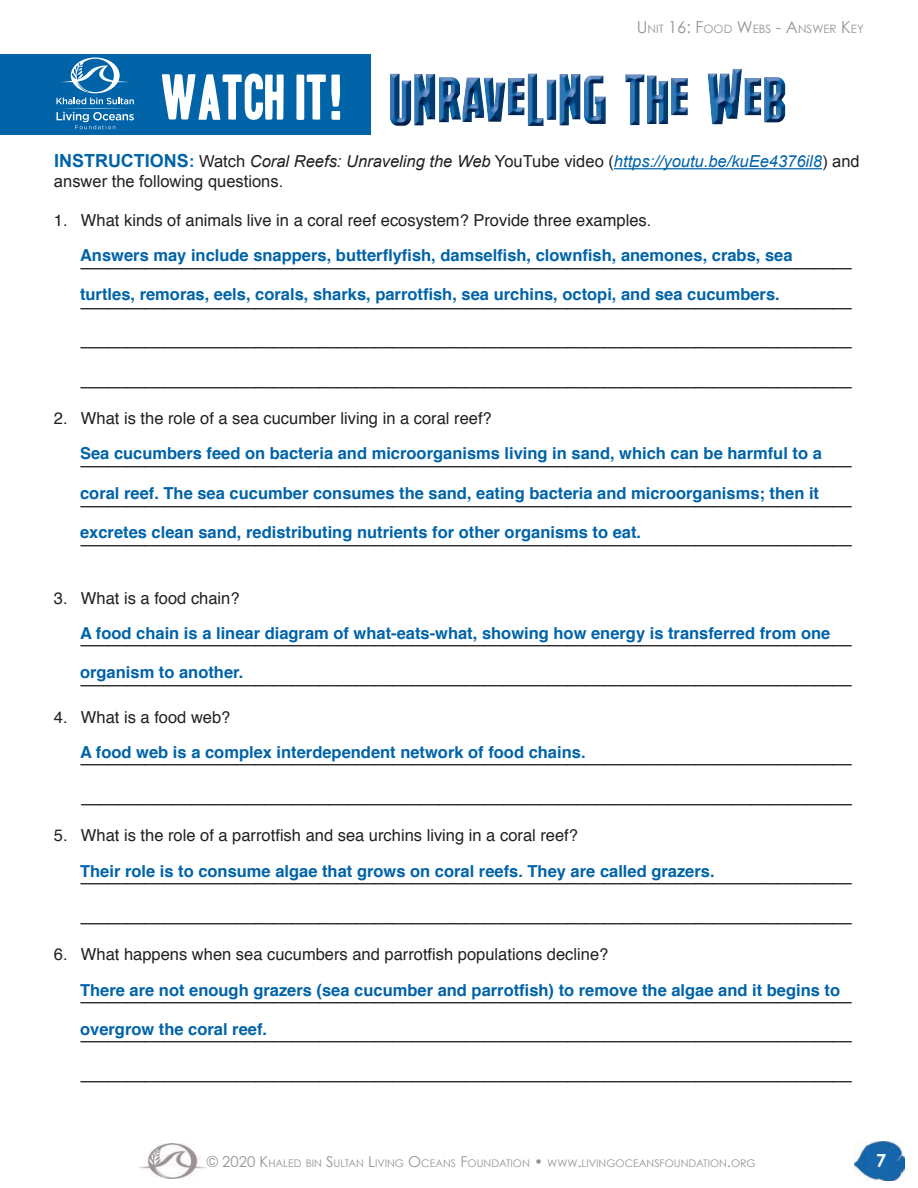
<style>
.page{position:relative;width:918px;height:1188px;background:#fff}
.page>*{position:absolute;margin:0;border:0;box-sizing:border-box;transform-origin:0 0}
.t1{font:55.5px "Headline One HPLHS";color:#fff}
.t2{font:700 18px "Century Gothic";color:#fff}
.t3{font:16.5px/19.8px "Arial";color:#231f20}
.t4{font:700 16.5px "Helvetica";color:#0163a8}
.t5{font:16.5px "Helvetica";color:#231f20}
.t6{font:11.55px "Century Gothic";color:#939598}
.t7{font:10.5px "Century Gothic";color:#939598}
.s1{font-size:16.5px}
.s2{font-weight:700;font-size:18px;color:#0163a8}
.s3{font-weight:700;color:#0163a8}
.s4{font-style:italic}
.s5{font-style:italic;color:#0163a8}
.s6{font-size:15px}
</style>
<div class="page">
<img style="left:138px;top:1143px;width:69px;height:36px">
<img style="left:855px;top:1142px;width:50px;height:38px">
<div style="left:0;top:54px;width:370px;height:81px;background:#0163a8"></div>
<svg style="left:56px;top:57px;width:78px;height:72px"></svg>
<img style="left:390px;top:69px;width:395px;height:57px">
<hr style="left:614px;top:168px;width:208px;height:1px;background:#0163a8">
<p class="t6" style="left:637px;top:22px;width:229px"><span class="s1">U</span>NIT <span class="s1">16: F</span>OOD <span class="s1">W</span>EBS <span class="s1">- A</span>NSWER <span class="s1">K</span>EY</p>
<h1 class="t1" style="left:162px;top:71px;width:185px">Watch It!</h1>
<p class="t3" style="left:54px;top:151px;width:807px"><span class="s2">INSTRUCTIONS</span><span class="s3">:</span> Watch <span class="s4">Coral Reefs: Unraveling the Web</span> YouTube video (<span class="s5">https://youtu.be/kuEe4376il8</span>) and answer the following questions.</p>
<p class="t5" style="left:54px;top:208px;width:599px">1. What kinds of animals live in a coral reef ecosystem? Provide three examples.</p>
<p class="t3" style="left:81px;top:250px;width:772px">____________________________________________________________________________________</p>
<p class="t3" style="left:81px;top:290px;width:772px">____________________________________________________________________________________</p>
<p class="t3" style="left:81px;top:330px;width:772px">____________________________________________________________________________________</p>
<p class="t3" style="left:81px;top:369px;width:772px">____________________________________________________________________________________</p>
<p class="t5" style="left:54px;top:406px;width:439px">2. What is the role of a sea cucumber living in a coral reef?</p>
<p class="t3" style="left:81px;top:448px;width:772px">____________________________________________________________________________________</p>
<p class="t3" style="left:81px;top:488px;width:772px">____________________________________________________________________________________</p>
<p class="t3" style="left:81px;top:528px;width:772px">____________________________________________________________________________________</p>
<p class="t4" style="left:80px;top:242px;width:714px">Answers may include snappers, butterflyfish, damselfish, clownfish, anemones, crabs, sea</p>
<p class="t4" style="left:80px;top:281px;width:701px">turtles, remoras, eels, corals, sharks, parrotfish, sea urchins, octopi, and sea cucumbers.</p>
<p class="t4" style="left:80px;top:440px;width:743px">Sea cucumbers feed on bacteria and microorganisms living in sand, which can be harmful to a</p>
<p class="t4" style="left:80px;top:480px;width:741px">coral reef. The sea cucumber consumes the sand, eating bacteria and microorganisms; then it</p>
<p class="t4" style="left:80px;top:519px;width:563px">excretes clean sand, redistributing nutrients for other organisms to eat.</p>
<p class="t5" style="left:54px;top:585px;width:187px">3. What is a food chain?</p>
<p class="t4" style="left:80px;top:620px;width:752px">A food chain is a linear diagram of what-eats-what, showing how energy is transferred from one</p>
<p class="t4" style="left:80px;top:659px;width:165px">organism to another.</p>
<p class="t3" style="left:81px;top:628px;width:772px">____________________________________________________________________________________</p>
<p class="t3" style="left:81px;top:667px;width:772px">____________________________________________________________________________________</p>
<p class="t5" style="left:54px;top:704px;width:178px">4. What is a food web?</p>
<p class="t4" style="left:80px;top:739px;width:507px">A food web is a complex interdependent network of food chains.</p>
<p class="t3" style="left:81px;top:747px;width:772px">____________________________________________________________________________________</p>
<p class="t3" style="left:82px;top:786px;width:772px">____________________________________________________________________________________</p>
<p class="t5" style="left:54px;top:823px;width:526px">5. What is the role of a parrotfish and sea urchins living in a coral reef?</p>
<p class="t3" style="left:81px;top:865px;width:772px">____________________________________________________________________________________</p>
<p class="t3" style="left:81px;top:905px;width:772px">____________________________________________________________________________________</p>
<p class="t5" style="left:54px;top:942px;width:556px">6. What happens when sea cucumbers and parrotfish populations decline?</p>
<p class="t3" style="left:81px;top:984px;width:772px">____________________________________________________________________________________</p>
<p class="t3" style="left:81px;top:1024px;width:772px">____________________________________________________________________________________</p>
<p class="t3" style="left:81px;top:1063px;width:772px">____________________________________________________________________________________</p>
<p class="t4" style="left:80px;top:858px;width:636px">Their role is to consume algae that grows on coral reefs. They are called grazers.</p>
<p class="t4" style="left:80px;top:977px;width:762px">There are not enough grazers (sea cucumber and parrotfish) to remove the algae and it begins to</p>
<p class="t4" style="left:80px;top:1016px;width:189px">overgrow the coral reef.</p>
<p class="t7" style="left:207px;top:1156px;width:550px"><span class="s6">© 2020 K</span>HALED BIN <span class="s6">S</span>ULTAN <span class="s6">L</span>IVING <span class="s6">O</span>CEANS <span class="s6">F</span>OUNDATION <span class="s6">•</span> WWW<span class="s6">.</span>LIVINGOCEANSFOUNDATION<span class="s6">.</span>ORG</p>
<p class="t2" style="left:876px;top:1149px;width:12px">7</p>
</div>
